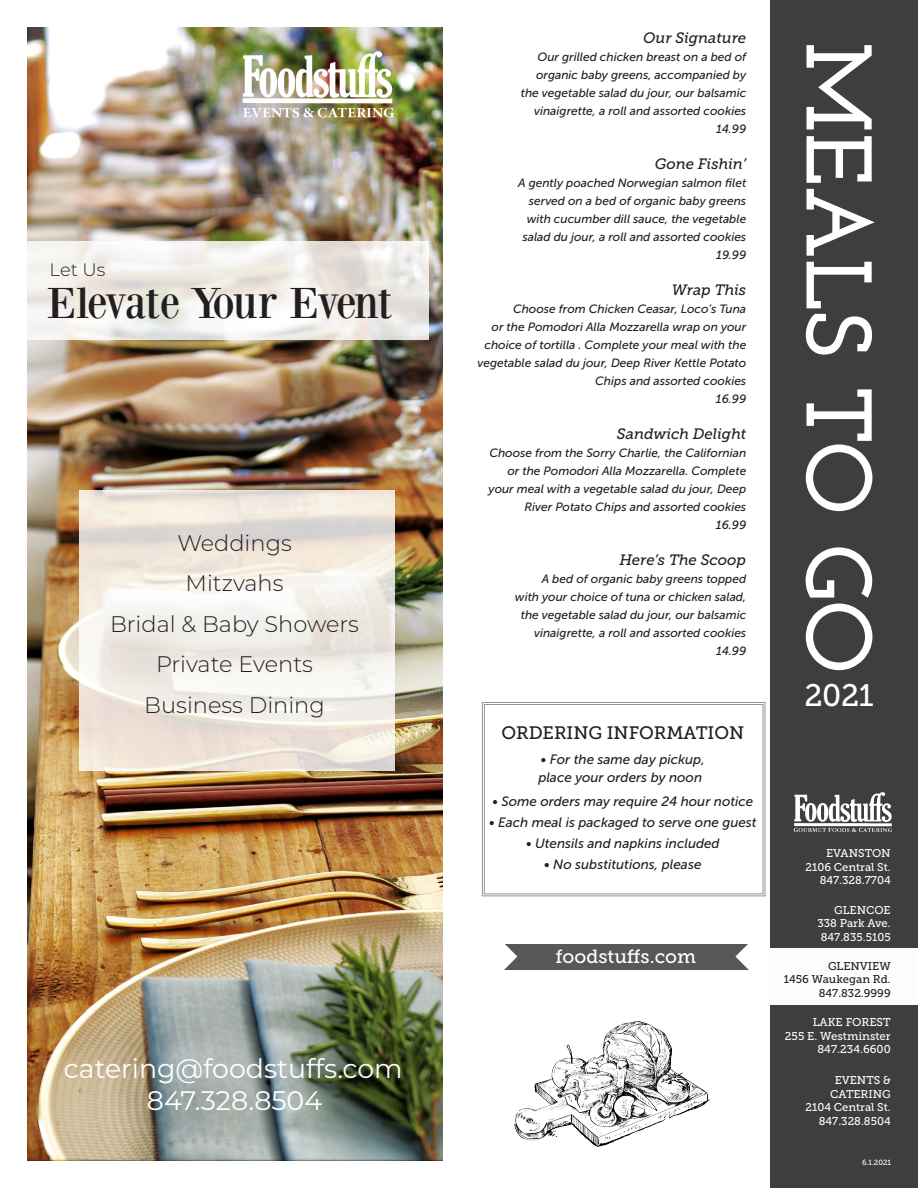
<style>
.page{position:relative;width:918px;height:1188px;background:#fff}
.page>*{position:absolute;margin:0;border:0;box-sizing:border-box;transform-origin:0 0}
.t1{font:700 93px "Josefin Slab";letter-spacing:-.005em;color:#fff}
.t2{font:45px "Bodoni XT";letter-spacing:-.045em;color:#231f20}
.t3{font:31.05px "Museo Slab 500";color:#fff}
.t4{font:26.85px "Montserrat";color:#fff}
.t5{font:300 22.5px "Montserrat";color:#231f20}
.t6{font:19.05px "Museo Slab 500";color:#fff}
.t7{font:18px "Museo Slab 500";letter-spacing:-.005em;color:#231f20}
.t8{font:300 18px "Montserrat";color:#231f20}
.Item_Name{font:italic 15px "Museo Slab 500";color:#231f20}
.Price{font:italic 13.5px "Museo Sans 500";color:#231f20}
.Price-2{font:italic 12px/18px "Museo Sans 500";color:#231f20;text-align:right}
.t9{font:11.4px "Museo Slab 500";color:#fff}
.t10{font:11.25px/13.5px "Museo Slab 500";color:#fff;text-align:center}
.t11{font:11.25px "Museo Slab 500";color:#231f20}
.t12{font:7.5px "Museo Slab 500";color:#fff}
</style>
<div class="page">
<div style="left:612px;top:945px;width:141px;height:25px;background:#57585a"></div>
<div style="left:500px;top:945px;width:141px;height:25px;background:#57585a"></div>
<svg style="left:735px;top:944px;width:18px;height:26px"></svg>
<svg style="left:500px;top:944px;width:17px;height:26px"></svg>
<svg style="left:481px;top:702px;width:285px;height:195px"></svg>
<div style="left:484px;top:704px;width:280px;height:190px;border:1px solid #939598"></div>
<div style="left:770px;top:0;width:148px;height:1188px;background:#3e3e3f"></div>
<img style="left:793px;top:792px;width:99px;height:40px">
<div style="left:768px;top:949px;width:150px;height:56px;background:#fcfcfc"></div>
<img style="left:515px;top:1021px;width:194px;height:126px">
<img style="left:27px;top:27px;width:415px;height:1133px">
<svg style="left:27px;top:242px;width:402px;height:98px"></svg>
<svg style="left:79px;top:490px;width:316px;height:281px"></svg>
<img style="left:235px;top:48px;width:164px;height:77px">
<p class="t8" style="left:50px;top:257px;width:57px">Let Us</p>
<p class="t2" style="left:47px;top:276px;width:347px">Elevate Your Event</p>
<p class="t5" style="left:177px;top:528px;width:116px">Weddings</p>
<p class="t5" style="left:186px;top:568px;width:99px">Mitzvahs</p>
<p class="t5" style="left:110px;top:609px;width:250px">Bridal &amp; Baby Showers</p>
<p class="t5" style="left:156px;top:649px;width:159px">Private Events</p>
<p class="t5" style="left:144px;top:690px;width:182px">Business Dining</p>
<p class="t4" style="left:64px;top:1050px;width:341px">catering@foodstuffs.com</p>
<p class="t4" style="left:147px;top:1082px;width:177px">847.328.8504</p>
<p class="Item_Name" style="left:643px;top:29px;width:105px">Our Signature</p>
<p class="Price-2" style="left:538px;top:48px;width:210px">Our grilled chicken breast on a bed of</p>
<p class="Price-2" style="left:536px;top:66px;width:212px">organic baby greens, accompanied by</p>
<p class="Price-2" style="left:521px;top:84px;width:227px">the vegetable salad du jour, our balsamic</p>
<p class="Price-2" style="left:534px;top:102px;width:214px">vinaigrette, a roll and assorted cookies</p>
<p class="Price-2" style="left:716px;top:120px;width:31px">14.99</p>
<p class="Item_Name" style="left:655px;top:155px;width:93px">Gone Fishin’</p>
<p class="Price-2" style="left:518px;top:174px;width:230px">A gently poached Norwegian salmon filet</p>
<p class="Price-2" style="left:529px;top:192px;width:219px">served on a bed of organic baby greens</p>
<p class="Price-2" style="left:527px;top:210px;width:221px">with cucumber dill sauce, the vegetable</p>
<p class="Price-2" style="left:522px;top:228px;width:225px">salad du jour, a roll and assorted cookies</p>
<p class="Price-2" style="left:716px;top:246px;width:32px">19.99</p>
<p class="Item_Name" style="left:672px;top:281px;width:76px">Wrap This</p>
<p class="Price-2" style="left:513px;top:300px;width:235px">Choose from Chicken Ceasar, Loco’s Tuna</p>
<p class="Price-2" style="left:478px;top:318px;width:270px">or the Pomodori Alla Mozzarella wrap on your choice of tortilla . Complete your meal with the vegetable salad du jour, Deep River Kettle Potato</p>
<p class="Price-2" style="left:595px;top:372px;width:152px">Chips and assorted cookies</p>
<p class="Price-2" style="left:716px;top:390px;width:32px">16.99</p>
<p class="Item_Name" style="left:617px;top:425px;width:131px">Sandwich Delight</p>
<p class="Price-2" style="left:489px;top:444px;width:258px">Choose from the Sorry Charlie, the Californian or the Pomodori Alla Mozzarella. Complete</p>
<p class="Price-2" style="left:489px;top:480px;width:259px">your meal with a vegetable salad du jour, Deep<br>River Potato Chips and assorted cookies</p>
<p class="Price-2" style="left:716px;top:516px;width:32px">16.99</p>
<p class="Item_Name" style="left:619px;top:551px;width:128px">Here’s The Scoop</p>
<p class="Price-2" style="left:542px;top:570px;width:206px">A bed of organic baby greens topped</p>
<p class="Price-2" style="left:515px;top:588px;width:233px">with your choice of tuna or chicken salad,</p>
<p class="Price-2" style="left:521px;top:606px;width:227px">the vegetable salad du jour, our balsamic</p>
<p class="Price-2" style="left:534px;top:624px;width:214px">vinaigrette, a roll and assorted cookies</p>
<p class="Price-2" style="left:716px;top:642px;width:31px">14.99</p>
<p class="t7" style="left:502px;top:723px;width:244px">ORDERING INFORMATION</p>
<p class="Price" style="left:541px;top:752px;width:165px">• For the same day pickup,</p>
<p class="Price" style="left:492px;top:794px;width:262px">• Some orders may require 24 hour notice</p>
<p class="Price" style="left:489px;top:815px;width:269px">• Each meal is packaged to serve one guest</p>
<p class="Price" style="left:526px;top:836px;width:195px">• Utensils and napkins included</p>
<p class="Price" style="left:544px;top:857px;width:159px">• No substitutions, please</p>
<p class="Price" style="left:538px;top:770px;width:165px">place your orders by noon</p>
<p class="t6" style="left:556px;top:946px;width:142px">foodstuffs.com</p>
<p class="t1" style="left:893px;top:42px;width:633px;rotate:90deg">MEALS TO GO</p>
<p class="t3" style="left:804px;top:678px;width:71px">2021</p>
<p class="t10" style="left:826px;top:847px;width:66px">EVANSTON</p>
<p class="t10" style="left:805px;top:860px;width:87px">2106 Central St.</p>
<p class="t10" style="left:820px;top:874px;width:73px">847.328.7704</p>
<p class="t10" style="left:834px;top:903px;width:58px">GLENCOE</p>
<p class="t10" style="left:817px;top:917px;width:75px">338 Park Ave.</p>
<p class="t10" style="left:821px;top:930px;width:71px">847.835.5105</p>
<p class="t11" style="left:828px;top:960px;width:64px">GLENVIEW</p>
<p class="t11" style="left:784px;top:973px;width:108px">1456 Waukegan Rd.</p>
<p class="t11" style="left:819px;top:987px;width:73px">847.832.9999</p>
<p class="t9" style="left:813px;top:1016px;width:80px">LAKE FOREST</p>
<p class="t9" style="left:785px;top:1029px;width:107px">255 E. Westminster</p>
<p class="t9" style="left:817px;top:1043px;width:75px">847.234.6600</p>
<p class="t10" style="left:830px;top:1074px;width:62px">EVENTS &amp;<br>CATERING</p>
<p class="t10" style="left:805px;top:1101px;width:87px">2104 Central St.</p>
<p class="t10" style="left:819px;top:1114px;width:73px">847.328.8504</p>
<p class="t12" style="left:862px;top:1158px;width:30px">6.1.2021</p>
</div>
